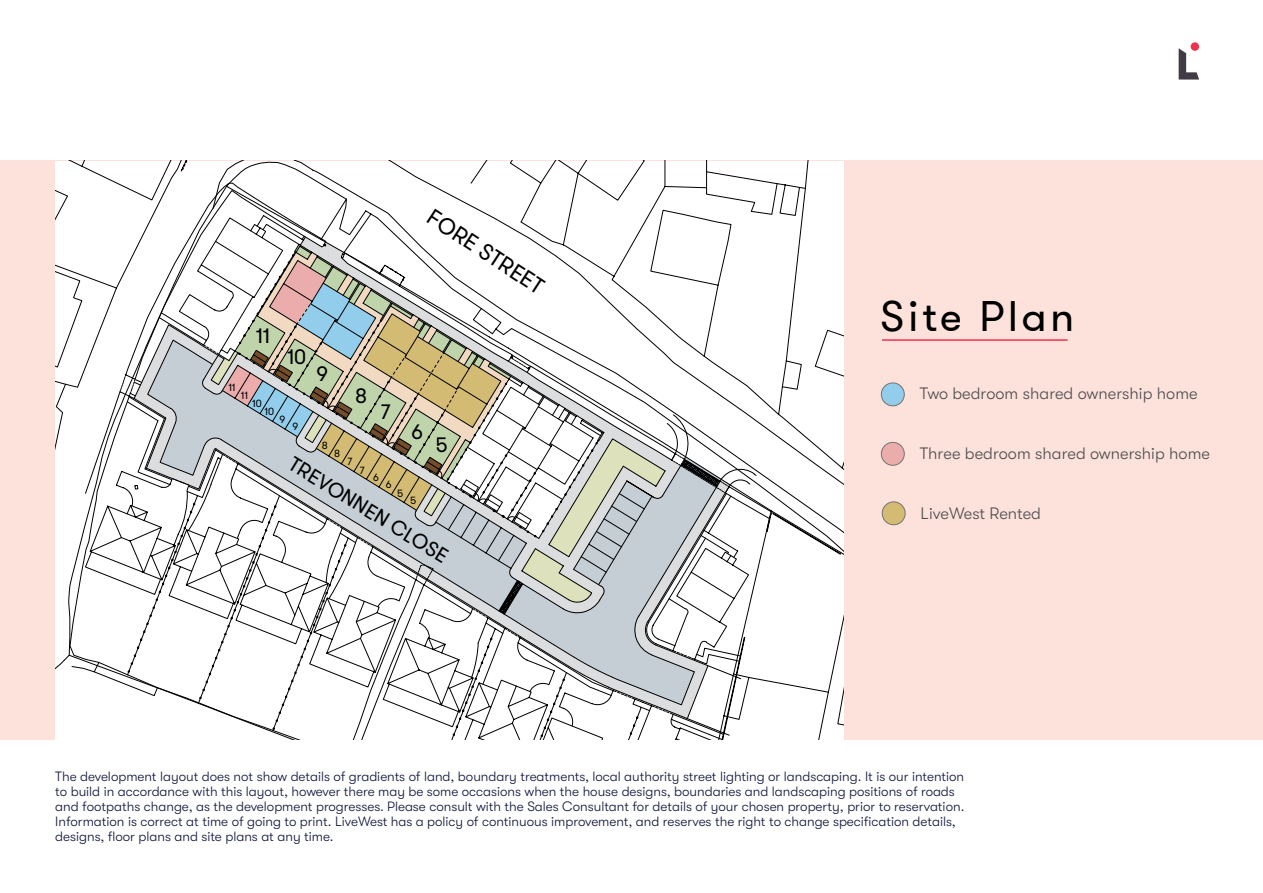
<style>
.page{position:relative;width:1263px;height:893px;background:#fff}
.page>*{position:absolute;margin:0;border:0;box-sizing:border-box;transform-origin:0 0}
.t1{font:42.6px "GT Walsheim";letter-spacing:.075em;color:#000}
.t2{font:22.65px "GT Walsheim Pro";color:#000}
.t3{font:20.85px "GT Walsheim Pro";color:#000}
.t4{font:20.55px "GT Walsheim Pro";color:#000}
.t5{font:300 16.5px "GT Walsheim";letter-spacing:.005em;color:#4d4d4f}
.t6{font:300 13.5px/15px "GT Walsheim";color:#0d1338}
.t7{font:10.5px "GT Walsheim Pro";color:#000}
</style>
<div class="page">
<div style="left:0;top:161px;width:1263px;height:579px;background:#fde1db"></div>
<hr style="left:882px;top:339px;width:185px;height:2px;background:#ee3350">
<svg style="left:1179px;top:48px;width:20px;height:32px"></svg>
<div style="left:1191px;top:42px;width:8px;height:9px;background:#ee3350;border-radius:50%"></div>
<div style="left:55px;top:161px;width:788px;height:579px;background:#fff"></div>
<div style="left:69px;top:161px;width:772px;height:579px;background:#fff"></div>
<svg style="left:85px;top:217px;width:664px;height:523px;background:#f3f3f3"></svg>
<svg style="left:153px;top:215px;width:585px;height:525px;background:#f1f1f1"></svg>
<svg style="left:212px;top:719px;width:529px;height:17px;background:#ebebeb"></svg>
<svg style="left:128px;top:244px;width:629px;height:475px;background:#d8dad6"></svg>
<div style="left:881px;top:383px;width:23px;height:23px;background:#92cdeb;border-radius:50%"></div>
<div style="left:881px;top:383px;width:23px;height:23px;border:1px solid #757373;border-radius:50%"></div>
<div style="left:882px;top:502px;width:23px;height:23px;background:#d4bb73;border-radius:50%"></div>
<div style="left:882px;top:502px;width:23px;height:23px;border:1px solid #757373;border-radius:50%"></div>
<div style="left:881px;top:442px;width:23px;height:23px;background:#ebadac;border-radius:50%"></div>
<div style="left:881px;top:442px;width:23px;height:23px;border:1px solid #757373;border-radius:50%"></div>
<h3 class="t3" style="left:256px;top:323px;width:16px">11</h3>
<h3 class="t3" style="left:287px;top:344px;width:21px">10</h3>
<h3 class="t3" style="left:316px;top:360px;width:13px">9</h3>
<h2 class="t2" style="left:437px;top:203px;width:136px;rotate:33deg">FORE STREET</h2>
<p class="t7" style="left:228px;top:380px;width:9px">11</p>
<p class="t7" style="left:241px;top:389px;width:9px">11</p>
<h3 class="t3" style="left:355px;top:382px;width:14px">8</h3>
<p class="t7" style="left:252px;top:397px;width:11px">10</p>
<h3 class="t3" style="left:381px;top:398px;width:11px">7</h3>
<p class="t7" style="left:265px;top:405px;width:11px">10</p>
<p class="t7" style="left:280px;top:412px;width:7px">9</p>
<p class="t7" style="left:292px;top:420px;width:7px">9</p>
<h3 class="t3" style="left:411px;top:419px;width:13px">6</h3>
<h3 class="t3" style="left:435px;top:432px;width:14px">5</h3>
<p class="t7" style="left:322px;top:439px;width:8px">8</p>
<p class="t7" style="left:334px;top:447px;width:8px">8</p>
<h3 class="t4" style="left:298px;top:451px;width:184px;rotate:32deg">TREVONNEN CLOSE</h3>
<p class="t7" style="left:347px;top:455px;width:6px">7</p>
<p class="t7" style="left:360px;top:464px;width:6px">7</p>
<p class="t7" style="left:373px;top:471px;width:7px">6</p>
<p class="t7" style="left:386px;top:478px;width:7px">6</p>
<p class="t7" style="left:397px;top:487px;width:8px">5</p>
<p class="t7" style="left:410px;top:494px;width:8px">5</p>
<h1 class="t1" style="left:880px;top:290px;width:196px">Site Plan</h1>
<p class="t5" style="left:920px;top:384px;width:279px">Two bedroom shared ownership home</p>
<p class="t5" style="left:920px;top:444px;width:292px">Three bedroom shared ownership home</p>
<p class="t5" style="left:921px;top:504px;width:122px">LiveWest Rented</p>
<p class="t6" style="left:55px;top:769px;width:911px">The development layout does not show details of gradients of land, boundary treatments, local authority street lighting or landscaping. It is our intention to build in accordance with this layout, however there may be some occasions when the house designs, boundaries and landscaping positions of roads and footpaths change, as the development progresses. Please consult with the Sales Consultant for details of your chosen property, prior to reservation.<br>Information is correct at time of going to print. LiveWest has a policy of continuous improvement, and reserves the right to change specification details, designs, floor plans and site plans at any time.</p>
</div>
